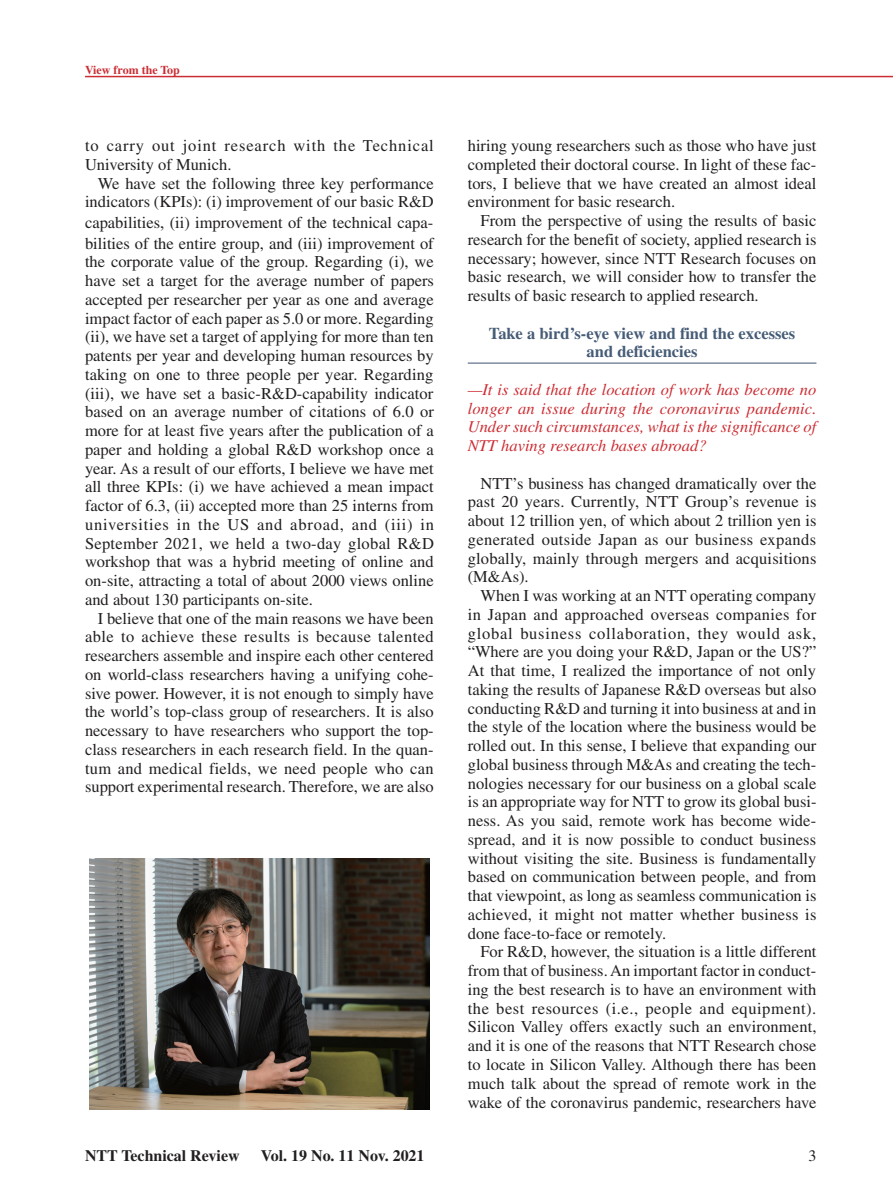
<style>
.page{position:relative;width:893px;height:1191px;background:#fff}
.page>*{position:absolute;margin:0;border:0;box-sizing:border-box;transform-origin:0 0}
.t1{font:16.5px/18.8px "Times";color:#231f20;text-align:justify}
.t2{font:italic 16.5px/18.8px "Times";color:#cc2d33;text-align:justify}
.t3{font:16.5px/18.8px "Times";letter-spacing:.055em;color:#231f20}
.t4{font:700 16.5px/18.8px "Times";color:#455b76;text-align:center}
.t5{font:700 15.9px "Times";color:#231f20}
.t6{font:15.9px "Times";color:#231f20}
.t7{font:700 12px "Times";color:#cc2d33}
.s1{font-family:"Times New Roman"}
</style>
<div class="page">
<hr style="left:85px;top:76px;width:808px;height:1px;background:#cc2d33">
<hr style="left:468px;top:362px;width:348px;height:1px;background:#455b76">
<img style="left:89px;top:859px;width:341px;height:250px">
<p class="t7" style="left:85px;top:63px;width:96px">View from the Top</p>
<p class="t3" style="left:85px;top:136px;width:350px">to carry out joint research with the Technical<br>University of Munich.</p>
<p class="t1" style="left:85px;top:174px;width:350px;text-align:right">We have set the following three key performance indicators (KPIs): (i) improvement of our basic R&amp;D</p>
<p class="t1" style="left:85px;top:213px;width:350px">capabilities<span class="s1">,</span> (ii) improvement of the technical capa&shy;bilities of the entire group, and (iii) improvement of the corporate value of the group. Regarding (i), we have set a target for the average number of papers accepted per researcher per year as one and average impact factor of each paper as 5.0 or more. Regarding (ii), we have set a target of applying for more than ten patents per year and developing human resources by taking on one to three people per year. Regarding (iii), we have set a basic-R&amp;D-capability indicator based on an average number of citations of 6.0 or more for at least five years after the publication of a paper and holding a global R&amp;D workshop once a year. As a result of our efforts, I believe we have met all three KPIs: (i) we have achieved a mean impact factor of 6.3, (ii) accepted more than 25 interns from universities in the US and abroad, and (iii) in September 2021, we held a two-day global R&amp;D workshop that was a hybrid meeting of online and on-site, attracting a total of about 2000 views online and about 130 participants on-site.</p>
<p class="t1" style="left:85px;top:609px;width:350px;text-indent:13px">I believe that one of the main reasons we have been able to achieve these results is because talented researchers assemble and inspire each other centered on world-class researchers having a unifying cohe&shy;sive power. However, it is not enough to simply have the world’s top-class group of researchers. It is also necessary to have researchers who support the top&shy;class researchers in each research field. In the quan&shy;tum and medical fields, we need people who can support experimental research. Therefore, we are also</p>
<p class="t1" style="left:468px;top:136px;width:350px">hiring young researchers such as those who have just completed their doctoral course. In light of these fac&shy;tors, I believe that we have created an almost ideal environment for basic research.</p>
<p class="t1" style="left:468px;top:211px;width:350px;text-indent:13px">From the perspective of using the results of basic research for the benefit of society, applied research is necessary; however, since NTT Research focuses on basic research, we will consider how to transfer the results of basic research to applied research.</p>
<p class="t4" style="left:489px;top:323px;width:308px">Take a bird’s-eye view and find the excesses and deficiencies</p>
<p class="t2" style="left:468px;top:380px;width:350px">—It is said that the location of work has become no longer an issue during the coronavirus pandemic.<br>Under such circumstances, what is the significance of NTT having research bases abroad?</p>
<p class="t1" style="left:468px;top:474px;width:350px;text-indent:13px">NTT’s business has changed dramatically over the past 20 years. Currently, NTT Group’s revenue is about 12 trillion yen, of which about 2 trillion yen is generated outside Japan as our business expands globally, mainly through mergers and acquisitions (M&amp;As).</p>
<p class="t1" style="left:468px;top:586px;width:350px;text-indent:13px">When I was working at an NTT operating company in Japan and approached overseas companies for global business collaboration, they would ask, “Where are you doing your R&amp;D, Japan or the US?” At that time, I realized the importance of not only taking the results of Japanese R&amp;D overseas but also conducting R&amp;D and turning it into business at and in the style of the location where the business would be rolled out. In this sense, I believe that expanding our global business through M&amp;As and creating the tech&shy;nologies necessary for our business on a global scale is an appropriate way for NTT to grow its global busi&shy;ness. As you said, remote work has become wide&shy;spread, and it is now possible to conduct business without visiting the site. Business is fundamentally based on communication between people, and from that viewpoint, as long as seamless communication is achieved, it might not matter whether business is done face-to-face or remotely.</p>
<p class="t1" style="left:468px;top:942px;width:350px;text-indent:13px">For R&amp;D, however, the situation is a little different from that of business. An important factor in conduct&shy;ing the best research is to have an environment with the best resources (i.e., people and equipment).<br>Silicon Valley offers exactly such an environment, and it is one of the reasons that NTT Research chose to locate in Silicon Valley. Although there has been much talk about the spread of remote work in the wake of the coronavirus pandemic, researchers have</p>
<p class="t5" style="left:85px;top:1146px;width:156px">NTT Technical Review</p>
<p class="t5" style="left:261px;top:1146px;width:165px">Vol. 19 No. 11 Nov. 2021</p>
<p class="t6" style="left:808px;top:1146px;width:9px">3</p>
</div>
